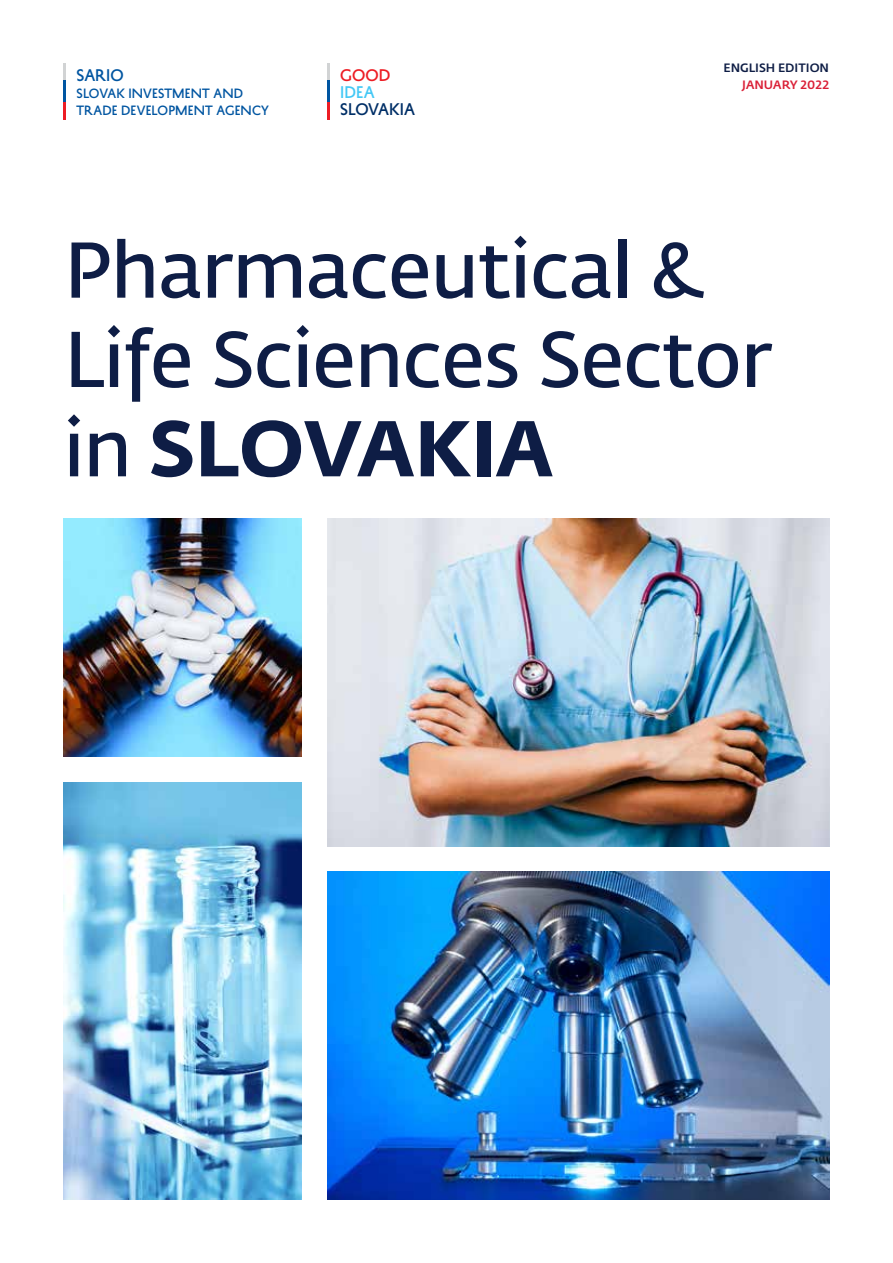
<style>
.page{position:relative;width:893px;height:1263px;background:#fff}
.page>*{position:absolute;margin:0;border:0;box-sizing:border-box;transform-origin:0 0}
.t1{font:600 78px/89.2px "Fedra Sans Pro";letter-spacing:-.01em;color:#0e1d45}
.t2{font:15px "History Four";color:#002f67}
.t3{font:15px "History Four";letter-spacing:.005em;color:#0055a1}
.t4{font:15px "History Four";color:#ed1d24}
.t5{font:15px "History Four";color:#44c8f5}
.t6{font:12px/17px "History Four";letter-spacing:.01em;color:#0055a1}
.t7{font:500 12px "Fedra Sans Pro";color:#0e1d45}
.t8{font:500 12px "Fedra Sans Pro";color:#da2037}
.s1{font-weight:700}
</style>
<div class="page">
<img style="left:327px;top:519px;width:502px;height:327px">
<img style="left:64px;top:782px;width:238px;height:417px">
<img style="left:327px;top:872px;width:502px;height:327px">
<img style="left:64px;top:519px;width:238px;height:238px">
<svg style="left:64px;top:64px;width:2px;height:17px"></svg>
<svg style="left:64px;top:102px;width:2px;height:17px"></svg>
<hr style="left:64px;top:81px;width:2px;height:21px;background:#0055a1">
<hr style="left:327px;top:64px;width:3px;height:17px;background:#d1d3d4">
<hr style="left:327px;top:102px;width:3px;height:17px;background:#ed1d24">
<hr style="left:327px;top:81px;width:3px;height:21px;background:#0055a1">
<p class="t3" style="left:77px;top:65px;width:49px">SARIO</p>
<p class="t6" style="left:77px;top:85px;width:194px">SLOVAK INVESTMENT AND<br>TRADE DEVELOPMENT AGENCY</p>
<p class="t4" style="left:340px;top:65px;width:52px">GOOD</p>
<p class="t5" style="left:340px;top:82px;width:36px">IDEA</p>
<p class="t2" style="left:340px;top:99px;width:76px">SLOVAKIA</p>
<p class="t7" style="left:723px;top:59px;width:107px">ENGLISH EDITION</p>
<p class="t8" style="left:742px;top:76px;width:89px">JANUARY 2022</p>
<p class="t1" style="left:64px;top:222px;width:710px">Pharmaceutical &amp;<br>Life Sciences Sector in <span class="s1">SLOVAKIA</span></p>
</div>
